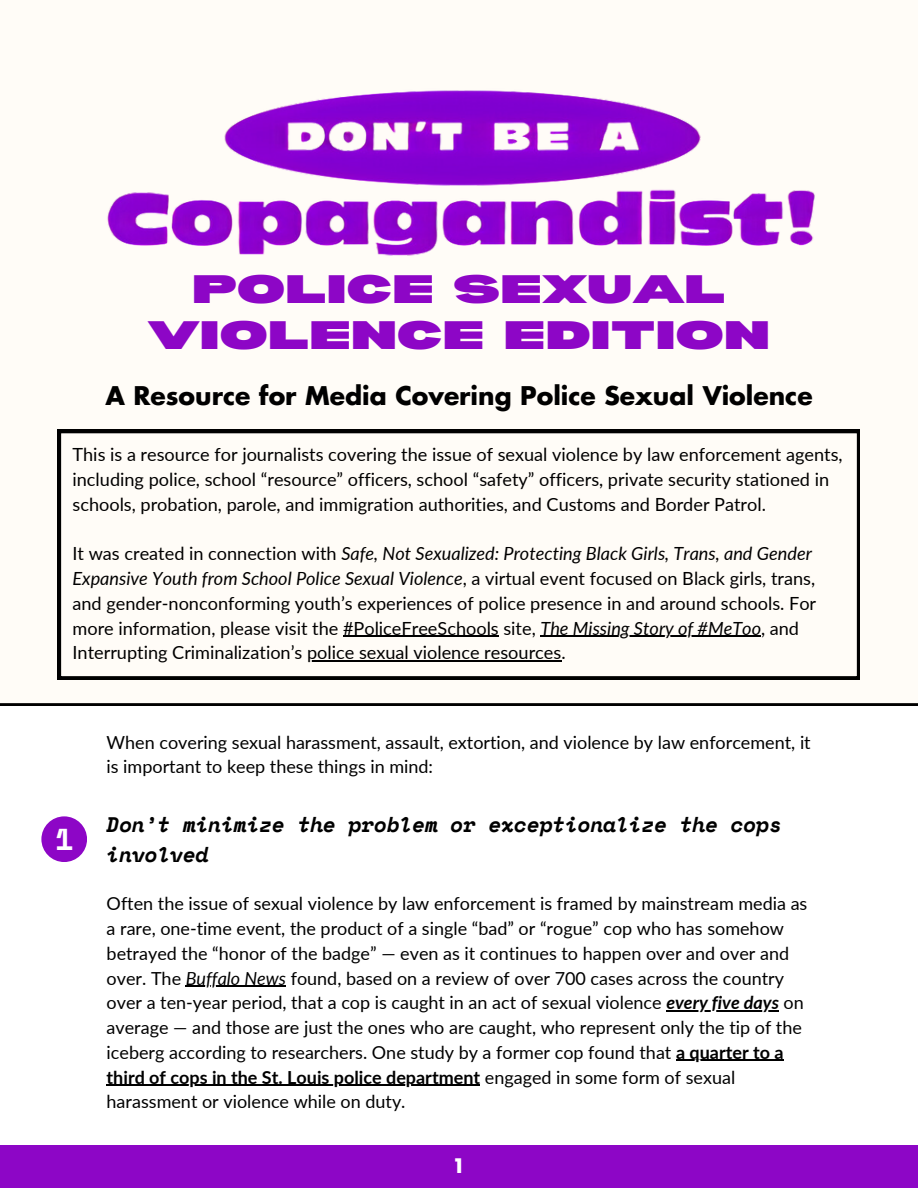
<style>
.page{position:relative;width:918px;height:1188px;background:#fff}
.page>*{position:absolute;margin:0;border:0;box-sizing:border-box;transform-origin:0 0}
.t1{font:900 expanded 38.85px/46.2px "Bernoru";letter-spacing:-.035em;color:#8d06c6;text-align:center}
.t2{font:700 30.15px "Space Mono";color:#fff}
.t3{font:700 25.05px "Futura";color:#000}
.t4{font:italic 700 21px/29.2px "Space Mono";letter-spacing:-.005em;color:#000}
.t5{font:700 19.5px "Futura";color:#fff}
.t6{font:18.15px/24.8px "Lato";color:#000}
.t7{font:18px/24.8px "Lato";color:#000}
.s1{font-style:italic}
.s2{font-weight:700;font-style:italic}
.s3{font-weight:700}
</style>
<div class="page">
<svg style="left:0;top:429px;width:918px;height:276px"></svg>
<img style="left:107px;top:90px;width:708px;height:166px">
<div style="left:0;top:1145px;width:918px;height:43px;background:#8d06c6"></div>
<hr style="left:186px;top:986px;width:100px;height:1px;background:#000">
<hr style="left:666px;top:1010px;width:113px;height:2px;background:#000">
<hr style="left:676px;top:1060px;width:108px;height:1px;background:#000">
<hr style="left:107px;top:1085px;width:373px;height:1px;background:#000">
<svg style="left:58px;top:430px;width:802px;height:250px"></svg>
<hr style="left:343px;top:636px;width:156px;height:1px;background:#000">
<hr style="left:540px;top:636px;width:221px;height:1px;background:#000">
<hr style="left:307px;top:660px;width:254px;height:2px;background:#000">
<div style="left:41px;top:816px;width:46px;height:46px;background:#8d06c6;border-radius:50%"></div>
<p class="t1" style="left:147px;top:265px;width:625px">POLICE SEXUAL<br>VIOLENCE EDITION</p>
<p class="t3" style="left:105px;top:384px;width:709px">A Resource for Media Covering Police Sexual Violence</p>
<p class="t6" style="left:73px;top:442px;width:772px">This is a resource for journalists covering the issue of sexual violence by law enforcement agents, including police, school “resource” officers, school “safety” officers, private security stationed in schools, probation, parole, and immigration authorities, and Customs and Border Patrol.</p>
<p class="t6" style="left:73px;top:541px;width:745px">It was created in connection with <span class="s1">Safe, Not Sexualized: Protecting Black Girls, Trans, and Gender Expansive Youth from School Police Sexual Violence</span>, a virtual event focused on Black girls, trans, and gender-nonconforming youth’s experiences of police presence in and around schools. For more information, please visit the #PoliceFreeSchools site, <span class="s1">The Missing Story of #MeToo</span>, and Interrupting Criminalization’s police sexual violence resources.</p>
<p class="t2" style="left:55px;top:816px;width:20px">1</p>
<p class="t7" style="left:107px;top:729px;width:706px">When covering sexual harassment, assault, extortion, and violence by law enforcement, it is important to keep these things in mind:</p>
<p class="t4" style="left:107px;top:810px;width:677px">Don’t minimize the problem or exceptionalize the cops involved</p>
<p class="t7" style="left:107px;top:891px;width:702px">Often the issue of sexual violence by law enforcement is framed by mainstream media as a rare, one-time event, the product of a single “bad” or “rogue” cop who has somehow betrayed the “honor of the badge” — even as it continues to happen over and over and over. The <span class="s1">Buffalo News</span> found, based on a review of over 700 cases across the country over a ten-year period, that a cop is caught in an act of sexual violence <span class="s2">every five days</span> on average — and those are just the ones who are caught, who represent only the tip of the iceberg according to researchers. One study by a former cop found that <span class="s3">a quarter to a third of cops in the St. Louis police department</span> engaged in some form of sexual harassment or violence while on duty.</p>
<p class="t5" style="left:452px;top:1157px;width:15px">1</p>
</div>
